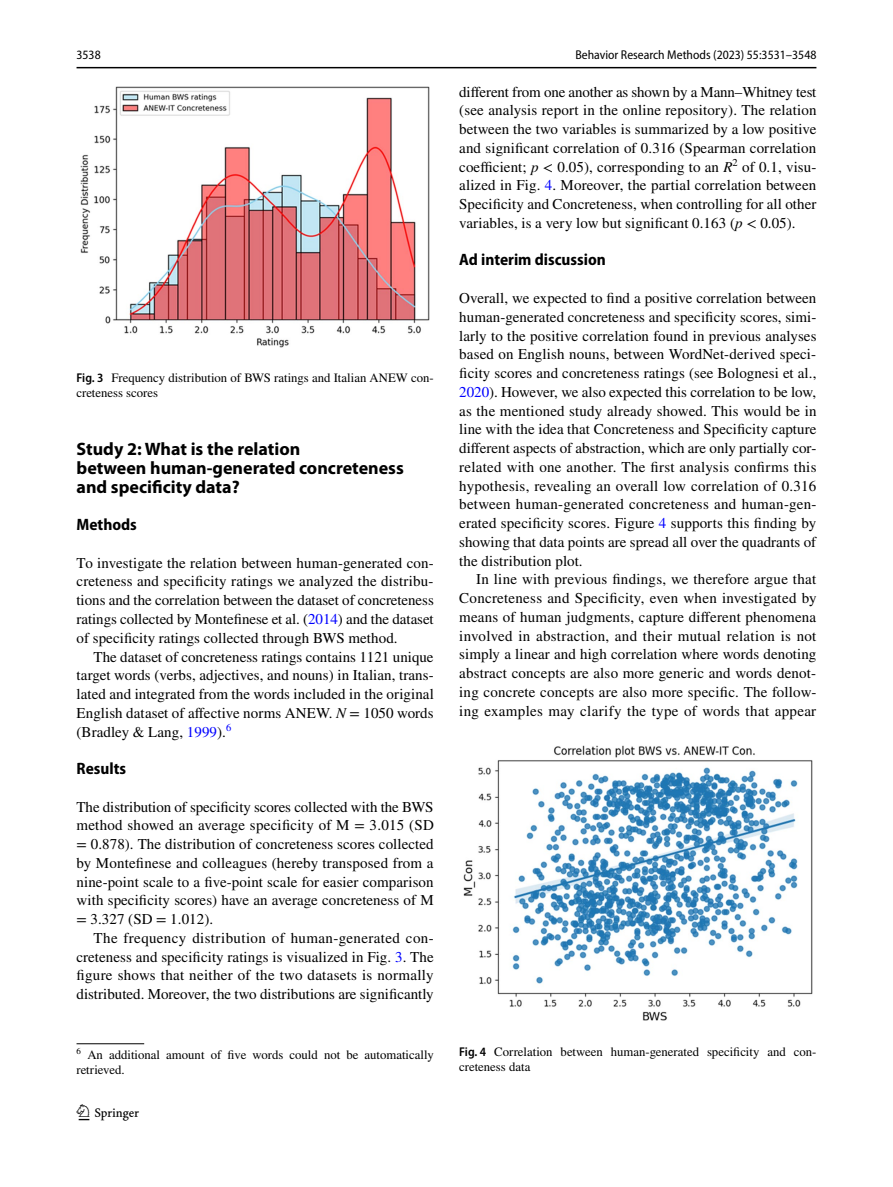
<style>
.page{position:relative;width:893px;height:1187px;background:#fff}
.page>*{position:absolute;margin:0;border:0;box-sizing:border-box;transform-origin:0 0}
.t1{font:22.5px "Springnew Regular 2";color:#000}
.t2{font:700 18px/18.8px "Myriad Pro";color:#000}
.t3{font:700 semi-condensed 16.5px "Myriad Pro";color:#000}
.t4{font:15px/18.8px "STIX";letter-spacing:.005em;color:#000;text-align:justify}
.t5{font:12.75px/15px "STIX";color:#000}
.t6{font:semi-condensed 12.75px "Myriad Pro";color:#000}
.s1{font-family:"Myriad Pro";font-weight:600;font-stretch:semi-condensed}
.s2{color:#00f}
.s3{font-style:italic}
</style>
<div class="page">
<hr style="left:77px;top:67px;width:739px;height:1px;background:#000">
<img style="left:81px;top:87px;width:348px;height:260px">
<img style="left:463px;top:745px;width:349px;height:275px">
<hr style="left:77px;top:1043px;width:67px;height:1px;background:#000">
<p class="t6" style="left:77px;top:48px;width:26px">3538</p>
<p class="t6" style="left:575px;top:48px;width:243px">Behavior Research Methods (2023) 55:3531–3548</p>
<p class="t5" style="left:77px;top:371px;width:359px"><span class="s1">Fig. 3</span> Frequency distribution of BWS ratings and Italian ANEW con&shy;creteness scores</p>
<p class="t2" style="left:77px;top:439px;width:329px">Study 2: What is the relation<br>between human‑generated concreteness and specificity data?</p>
<p class="t3" style="left:77px;top:515px;width:62px">Methods</p>
<p class="t4" style="left:77px;top:554px;width:359px">To investigate the relation between human-generated con&shy;creteness and specificity ratings we analyzed the distribu&shy;tions and the correlation between the dataset of concreteness ratings collected by Montefinese et al. (<span class="s2">2014</span>) and the dataset of specificity ratings collected through BWS method.</p>
<p class="t4" style="left:77px;top:648px;width:359px;text-indent:17px">The dataset of concreteness ratings contains 1121 unique target words (verbs, adjectives, and nouns) in Italian, trans&shy;lated and integrated from the words included in the original English dataset of affective norms ANEW. <span class="s3">N</span> = 1050 words (Bradley &amp; Lang, <span class="s2">1999</span>).<sup>6</sup></p>
<p class="t3" style="left:77px;top:759px;width:51px">Results</p>
<p class="t4" style="left:77px;top:798px;width:359px">The distribution of specificity scores collected with the BWS method showed an average specificity of M = 3.015 (SD = 0.878). The distribution of concreteness scores collected by Montefinese and colleagues (hereby transposed from a nine-point scale to a five-point scale for easier comparison with specificity scores) have an average concreteness of M = 3.327 (SD = 1.012).</p>
<p class="t4" style="left:77px;top:929px;width:359px;text-indent:17px">The frequency distribution of human-generated con&shy;creteness and specificity ratings is visualized in Fig. <span class="s2">3</span>. The figure shows that neither of the two datasets is normally distributed. Moreover, the two distributions are significantly</p>
<p class="t5" style="left:77px;top:1047px;width:359px"><sup>6</sup> An additional amount of five words could not be automatically retrieved.</p>
<h1 class="t1" style="left:79px;top:1104px;width:62px">1 3</h1>
<p class="t4" style="left:459px;top:83px;width:359px">different from one another as shown by a Mann–Whitney test (see analysis report in the online repository). The relation between the two variables is summarized by a low positive and significant correlation of 0.316 (Spearman correlation coefficient; <span class="s3">p</span> &lt; 0.05), corresponding to an <span class="s3">R</span><sup>2</sup> of 0.1, visu&shy;alized in Fig. <span class="s2">4</span>. Moreover, the partial correlation between Specificity and Concreteness, when controlling for all other variables, is a very low but significant 0.163 (<span class="s3">p</span> &lt; 0.05).</p>
<p class="t3" style="left:459px;top:251px;width:148px">Ad interim discussion</p>
<p class="t4" style="left:459px;top:289px;width:359px">Overall, we expected to find a positive correlation between human-generated concreteness and specificity scores, simi&shy;larly to the positive correlation found in previous analyses based on English nouns, between WordNet-derived speci&shy;ficity scores and concreteness ratings (see Bolognesi et al., <span class="s2">2020</span>). However, we also expected this correlation to be low, as the mentioned study already showed. This would be in line with the idea that Concreteness and Specificity capture different aspects of abstraction, which are only partially cor&shy;related with one another. The first analysis confirms this hypothesis, revealing an overall low correlation of 0.316 between human-generated concreteness and human-gen&shy;erated specificity scores. Figure <span class="s2">4</span> supports this finding by showing that data points are spread all over the quadrants of the distribution plot.</p>
<p class="t4" style="left:459px;top:571px;width:359px;text-indent:17px">In line with previous findings, we therefore argue that Concreteness and Specificity, even when investigated by means of human judgments, capture different phenomena involved in abstraction, and their mutual relation is not simply a linear and high correlation where words denoting abstract concepts are also more generic and words denot&shy;ing concrete concepts are also more specific. The follow&shy;ing examples may clarify the type of words that appear</p>
<p class="t5" style="left:459px;top:1044px;width:359px"><span class="s1">Fig. 4</span> Correlation between human-generated specificity and con&shy;creteness data</p>
</div>
